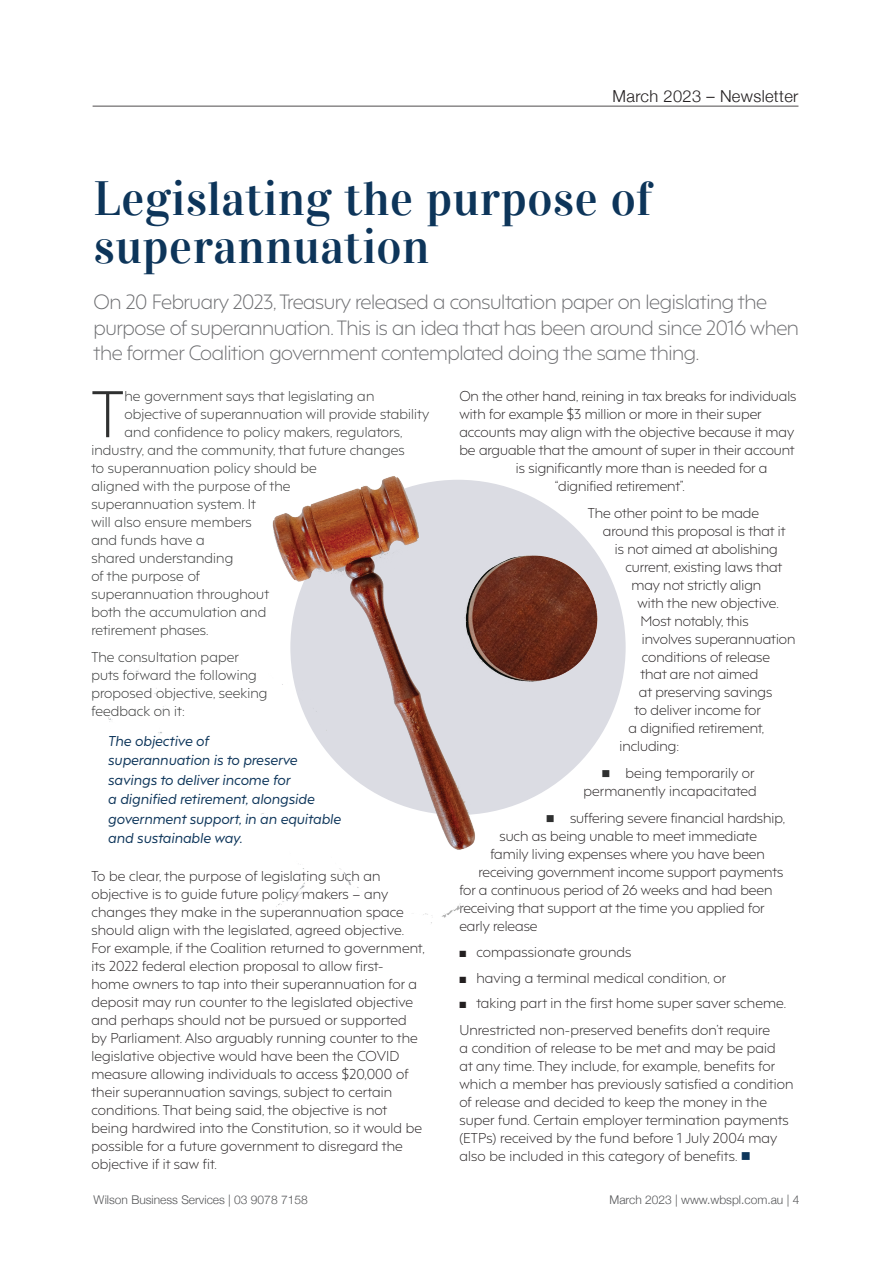
<style>
.page{position:relative;width:893px;height:1263px;background:#fff}
.page>*{position:absolute;margin:0;border:0;box-sizing:border-box;transform-origin:0 0}
.t1{font:300 62.1px "F37 Hooj";color:#2f3030}
.t2{font:48px/48px "Vidaloka";letter-spacing:.01em;color:#0d355a}
.t3{font:300 19.5px/25.5px "F37 Hooj";letter-spacing:-.02em;color:#6c6d70}
.t4{font:300 16.5px "Helvetica Neue";letter-spacing:.02em;color:#231f20}
.t5{font:300 13.5px/18px "F37 Hooj";letter-spacing:.01em;color:#231f20}
.t6{font:300 13.5px/18px "F37 Hooj";letter-spacing:.01em;color:#2f3030}
.t7{font:italic 13.5px/19.5px "F37 Hooj";letter-spacing:.01em;color:#0d355a}
.t8{font:300 12px "Helvetica Neue";color:#57585a}
.s1{color:#2f3030}
.s2{color:#0d355a}
</style>
<div class="page">
<hr style="left:93px;top:106px;width:705px;height:1px;background:#231f20">
<img style="left:108px;top:476px;width:518px;height:448px">
<p class="t4" style="left:613px;top:83px;width:187px">March 2023 – Newsletter</p>
<h2 class="t2" style="left:94px;top:175px;width:560px">Legislating the purpose of superannuation</h2>
<h3 class="t3" style="left:94px;top:287px;width:707px">On 20 February 2023, Treasury released a consultation paper on legislating the purpose of superannuation. This is an idea that has been around since 2016 when the former Coalition government contemplated doing the same thing.</h3>
<h1 class="t1" style="left:91px;top:363px;width:34px">T</h1>
<p class="t6" style="left:124px;top:386px;width:251px">he government says that legislating an</p>
<p class="t5" style="left:459px;top:386px;width:339px">On the other hand, reining in tax breaks for individuals</p>
<p class="t5" style="left:459px;top:404px;width:304px">with for example $3 million or more in their super</p>
<p class="t5" style="left:459px;top:422px;width:336px">accounts may align with the objective because it may</p>
<p class="t5" style="left:459px;top:440px;width:337px">be arguable that the amount of super in their account</p>
<p class="t5" style="left:516px;top:458px;width:253px">is significantly more than is needed for a</p>
<p class="t5" style="left:555px;top:476px;width:131px">“dignified retirement”.</p>
<p class="t5" style="left:588px;top:502px;width:173px">The other point to be made</p>
<p class="t5" style="left:603px;top:520px;width:184px">around this proposal is that it</p>
<p class="t5" style="left:615px;top:538px;width:164px">is not aimed at abolishing</p>
<p class="t5" style="left:625px;top:556px;width:158px">current, existing laws that</p>
<p class="t5" style="left:631px;top:574px;width:131px">may not strictly align</p>
<p class="t5" style="left:637px;top:592px;width:143px">with the new objective.</p>
<p class="t5" style="left:640px;top:610px;width:110px">Most notably, this</p>
<p class="t5" style="left:642px;top:628px;width:155px">involves superannuation</p>
<p class="t5" style="left:642px;top:646px;width:130px">conditions of release</p>
<p class="t5" style="left:640px;top:664px;width:119px">that are not aimed</p>
<p class="t5" style="left:639px;top:682px;width:135px">at preserving savings</p>
<p class="t5" style="left:634px;top:700px;width:128px">to deliver income for</p>
<p class="t5" style="left:628px;top:718px;width:137px">a dignified retirement,</p>
<p class="t5" style="left:619px;top:736px;width:61px">including:</p>
<p class="t5" style="left:583px;top:763px;width:175px;text-align:right"><span class="s1">■</span> being temporarily or permanently incapacitated</p>
<p class="t5" style="left:546px;top:807px;width:241px"><span class="s1">■</span> suffering severe financial hardship,</p>
<p class="t5" style="left:499px;top:825px;width:259px">such as being unable to meet immediate</p>
<p class="t5" style="left:490px;top:843px;width:276px">family living expenses where you have been</p>
<p class="t5" style="left:478px;top:861px;width:306px">receiving government income support payments</p>
<p class="t5" style="left:459px;top:879px;width:315px">for a continuous period of 26 weeks and had been</p>
<p class="t5" style="left:459px;top:897px;width:307px">receiving that support at the time you applied for</p>
<p class="t5" style="left:459px;top:915px;width:80px">early release</p>
<p class="t5" style="left:459px;top:941px;width:174px">■ compassionate grounds</p>
<p class="t5" style="left:459px;top:967px;width:268px">■ having a terminal medical condition, or</p>
<p class="t5" style="left:459px;top:989px;width:328px;line-height:26.5px">■ taking part in the first home super saver scheme.<br>Unrestricted non-preserved benefits don’t require</p>
<p class="t5" style="left:459px;top:1037px;width:336px">a condition of release to be met and may be paid<br>at any time. They include, for example, benefits for which a member has previously satisfied a condition of release and decided to keep the money in the super fund. Certain employer termination payments (ETPs) received by the fund before 1 July 2004 may also be included in this category of benefits. <span class="s2">■</span></p>
<p class="t6" style="left:124px;top:404px;width:306px">objective of superannuation will provide stability</p>
<p class="t6" style="left:124px;top:422px;width:279px">and confidence to policy makers, regulators,</p>
<p class="t6" style="left:91px;top:440px;width:315px">industry, and the community, that future changes</p>
<p class="t6" style="left:91px;top:458px;width:227px">to superannuation policy should be</p>
<p class="t6" style="left:91px;top:476px;width:201px">aligned with the purpose of the</p>
<p class="t6" style="left:91px;top:494px;width:166px">superannuation system. It</p>
<p class="t6" style="left:91px;top:512px;width:162px">will also ensure members</p>
<p class="t6" style="left:91px;top:530px;width:115px">and funds have a</p>
<p class="t6" style="left:91px;top:548px;width:143px">shared understanding</p>
<p class="t6" style="left:91px;top:566px;width:110px">of the purpose of</p>
<p class="t6" style="left:91px;top:584px;width:179px">superannuation throughout</p>
<p class="t6" style="left:91px;top:602px;width:176px">both the accumulation and</p>
<p class="t6" style="left:91px;top:620px;width:119px">retirement phases.</p>
<p class="t6" style="left:91px;top:646px;width:178px">The consultation paper puts forward the following proposed objective, seeking feedback on it:</p>
<p class="t7" style="left:108px;top:729px;width:234px">The objective of<br>superannuation is to preserve savings to deliver income for<br>a dignified retirement, alongside government support, in an equitable and sustainable way.</p>
<p class="t5" style="left:91px;top:865px;width:335px">To be clear, the purpose of legislating such an objective is to guide future policy makers – any changes they make in the superannuation space should align with the legislated, agreed objective.<br>For example, if the Coalition returned to government, its 2022 federal election proposal to allow first-<br>home owners to tap into their superannuation for a deposit may run counter to the legislated objective and perhaps should not be pursued or supported by Parliament. Also arguably running counter to the legislative objective would have been the COVID measure allowing individuals to access $20,000 of their superannuation savings, subject to certain conditions. That being said, the objective is not being hardwired into the Constitution, so it would be possible for a future government to disregard the objective if it saw fit.</p>
<p class="t8" style="left:94px;top:1190px;width:216px">Wilson Business Services | 03 9078 7158</p>
<p class="t8" style="left:609px;top:1190px;width:191px">March 2023 | www.wbspl.com.au | 4</p>
</div>
